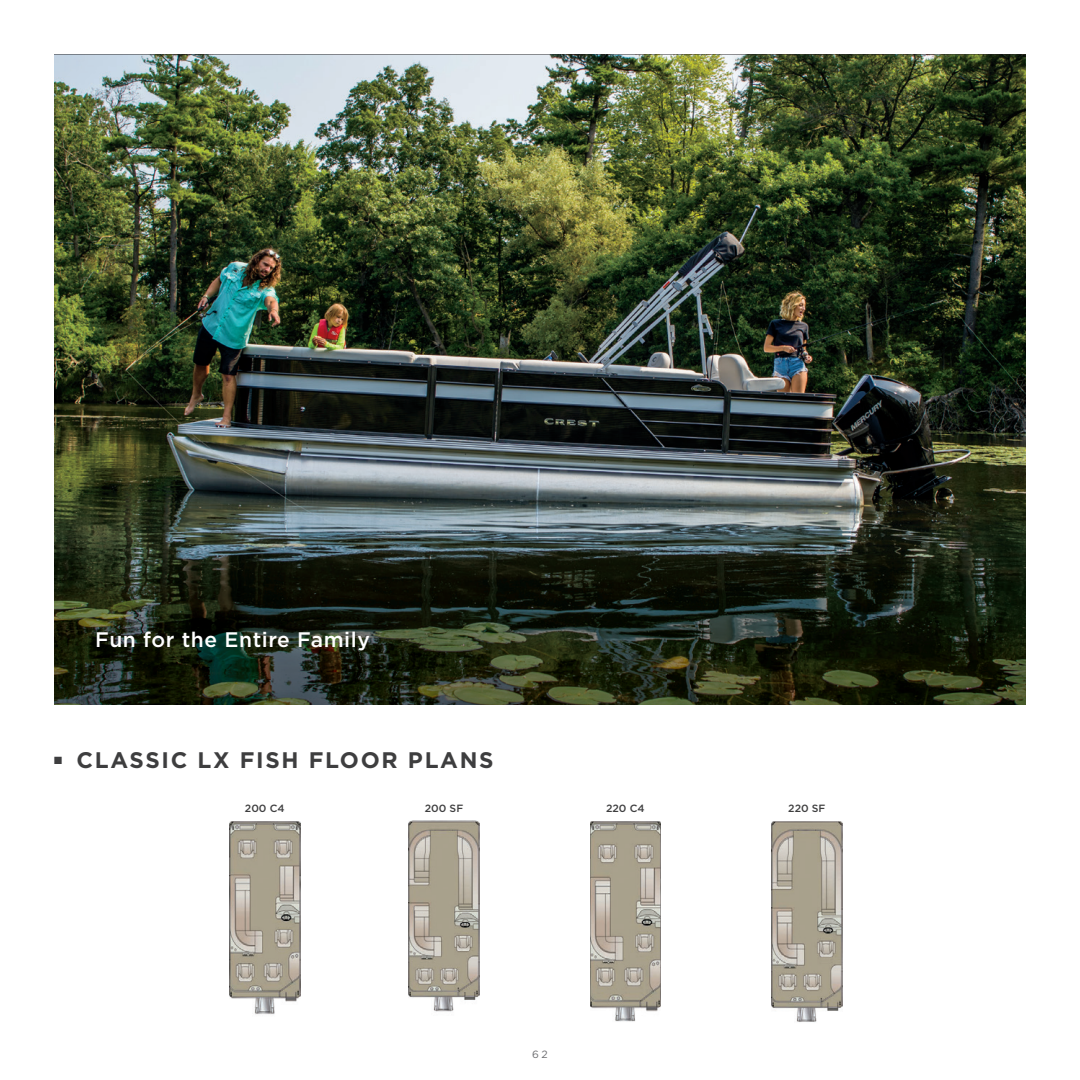
<style>
.page{position:relative;width:1080px;height:1080px;background:#fff}
.page>*{position:absolute;margin:0;border:0;box-sizing:border-box;transform-origin:0 0}
.t1{font:700 22.5px "Gotham";letter-spacing:.075em;color:#3e3e3f}
.t2{font:500 21px "Gotham";letter-spacing:.025em;color:#fff}
.t3{font:500 10.5px "Gotham";color:#3e3e3f}
.t4{font:10.5px "Gotham";color:#6c6d70}
</style>
<div class="page">
<img style="left:54px;top:54px;width:972px;height:483px">
<img style="left:54px;top:537px;width:972px;height:168px">
<img style="left:772px;top:821px;width:70px;height:201px">
<img style="left:590px;top:821px;width:71px;height:201px">
<img style="left:409px;top:821px;width:70px;height:191px">
<img style="left:230px;top:821px;width:70px;height:194px">
<p class="t2" style="left:95px;top:628px;width:276px">Fun for the Entire Family</p>
<p class="t1" style="left:54px;top:747px;width:441px">■ CLASSIC LX FISH FLOOR PLANS</p>
<p class="t3" style="left:245px;top:803px;width:41px">200 C4</p>
<p class="t3" style="left:425px;top:803px;width:40px">200 SF</p>
<p class="t3" style="left:606px;top:803px;width:40px">220 C4</p>
<p class="t3" style="left:788px;top:803px;width:39px">220 SF</p>
<p class="t4" style="left:532px;top:1049px;width:17px">62</p>
</div>
